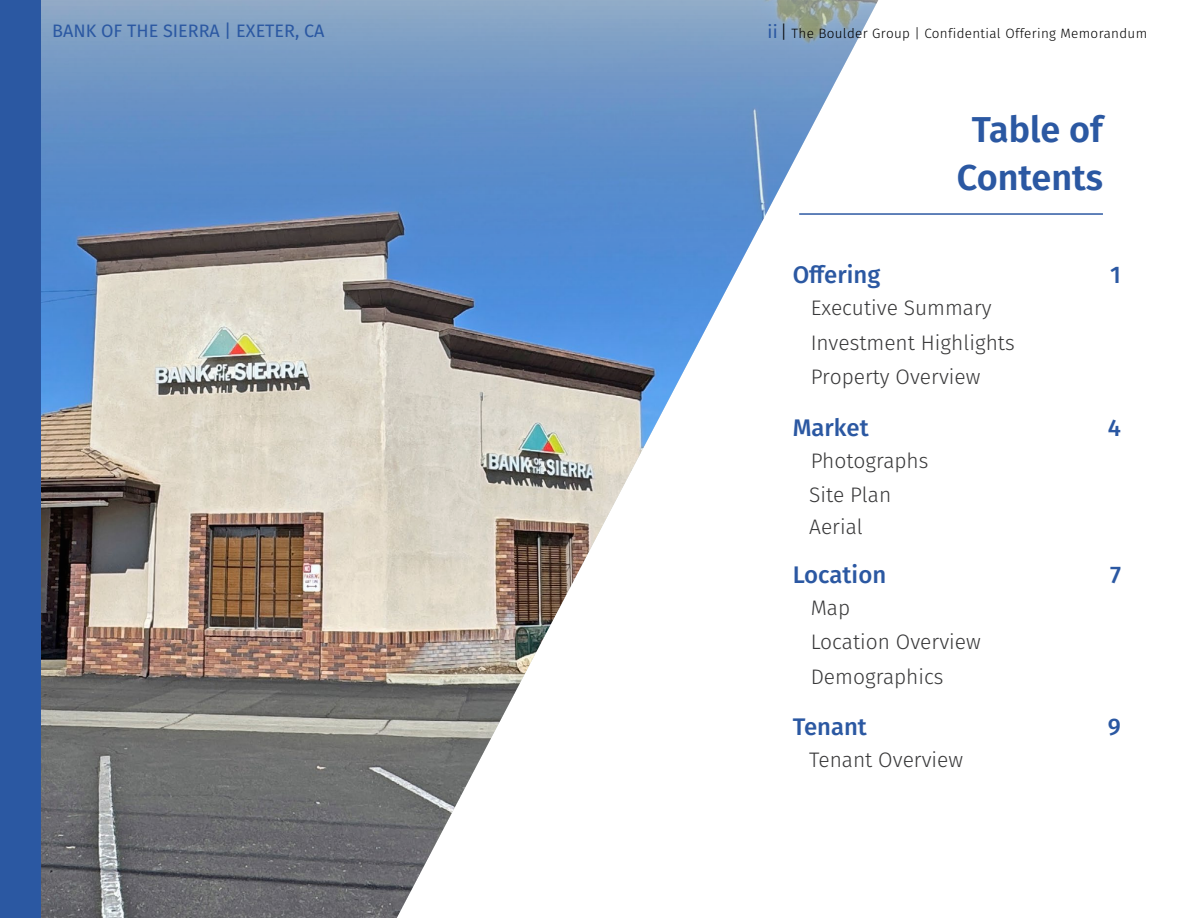
<style>
.page{position:relative;width:1188px;height:918px;background:#fff}
.page>*{position:absolute;margin:0;border:0;box-sizing:border-box;transform-origin:0 0}
.t1{font:600 36px/48px "Fira Sans";color:#2b58a2;text-align:center}
.t2{font:500 24px "Fira Sans";color:#2b58a2}
.t3{font:300 21px/34.3px "Fira Sans";color:#383839}
.t4{font:18px "Fira Sans";color:#2b58a2}
.t5{font:300 13.5px "Fira Sans";letter-spacing:.025em;color:#000}
.s1{font-weight:400;font-size:18px;color:#2b58a2}
.s2{font-size:18px}
</style>
<div class="page">
<img style="left:41px;top:0;width:837px;height:918px">
<div style="left:0;top:0;width:41px;height:918px;background:#2b58a2"></div>
<hr style="left:799px;top:213px;width:304px;height:2px;background:#2b58a2">
<p class="t4" style="left:52px;top:17px;width:274px">BANK OF THE SIERRA | EXETER, CA</p>
<p class="t5" style="left:768px;top:24px;width:381px"><span class="s1">ii</span><span class="s2">|</span> The Boulder Group | Confidential Offering Memorandum</p>
<h1 class="t1" style="left:957px;top:103px;width:148px">Table of<br>Contents</h1>
<p class="t2" style="left:793px;top:256px;width:89px">Offering</p>
<p class="t2" style="left:1110px;top:256px;width:12px">1</p>
<p class="t3" style="left:811px;top:291px;width:206px">Executive Summary<br>Investment Highlights<br>Property Overview</p>
<p class="t2" style="left:793px;top:408px;width:78px">Market</p>
<p class="t2" style="left:1108px;top:408px;width:15px">4</p>
<p class="t3" style="left:809px;top:443px;width:121px">Photographs<br>Site Plan</p>
<p class="t3" style="left:809px;top:509px;width:55px">Aerial</p>
<p class="t2" style="left:793px;top:555px;width:95px">Location</p>
<p class="t2" style="left:1110px;top:555px;width:12px">7</p>
<p class="t3" style="left:811px;top:590px;width:172px">Map<br>Location Overview<br>Demographics</p>
<p class="t2" style="left:793px;top:708px;width:76px">Tenant</p>
<p class="t2" style="left:1108px;top:708px;width:15px">9</p>
<p class="t3" style="left:809px;top:742px;width:155px">Tenant Overview</p>
</div>
